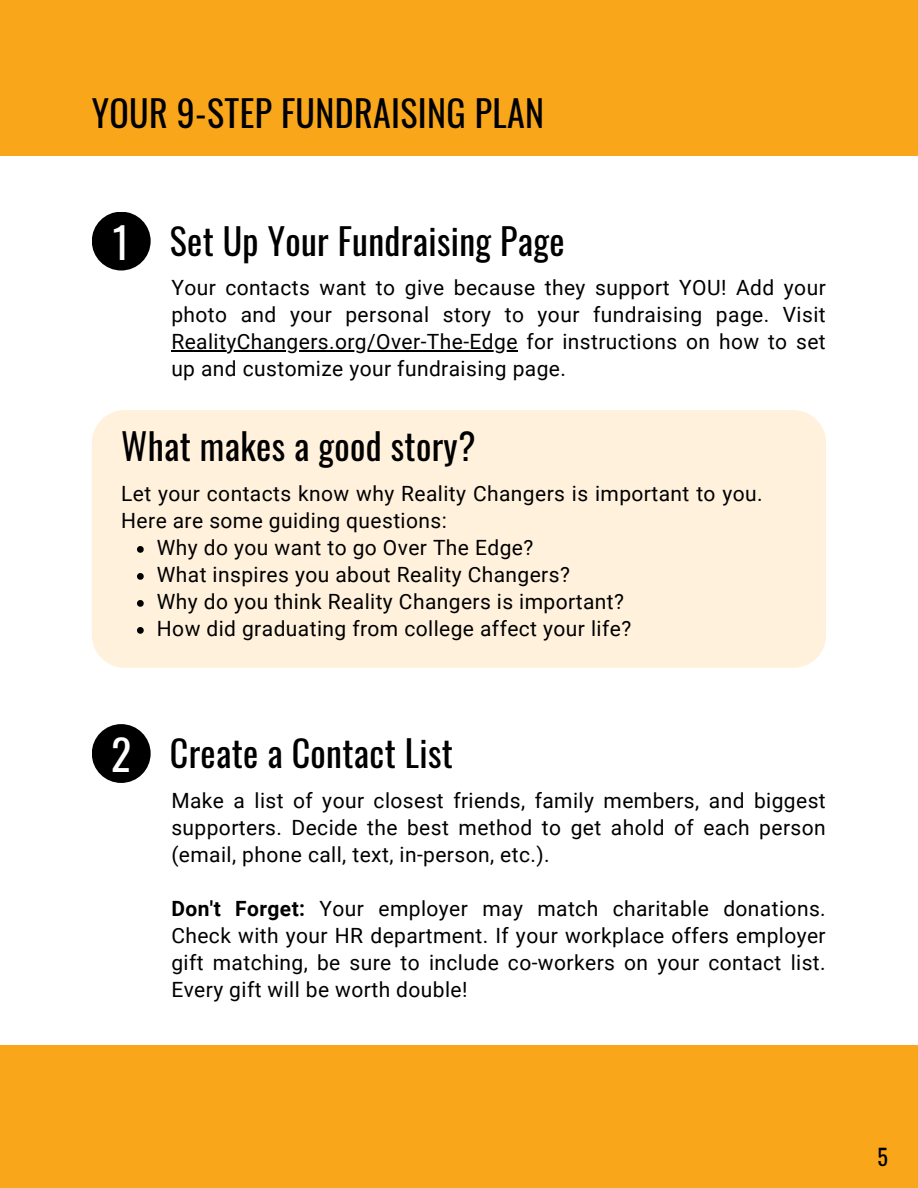
<style>
.page{position:relative;width:918px;height:1188px;background:#fff}
.page>*{position:absolute;margin:0;border:0;box-sizing:border-box;transform-origin:0 0}
.t1{font:36px "Oswald";letter-spacing:.01em;color:#000}
.t2{font:22.05px "Oswald";color:#000}
.t3{font:21px/27px "Roboto";letter-spacing:.02em;color:#000;text-align:justify}
.s1{font-size:42px;color:#fff}
.s2{font-weight:700}
</style>
<div class="page">
<div style="left:0;top:0;width:918px;height:155px;background:#faa61a"></div>
<div style="left:92px;top:212px;width:59px;height:59px;background:#000;border-radius:50%"></div>
<div style="left:92px;top:724px;width:59px;height:59px;background:#000;border-radius:50%"></div>
<hr style="left:171px;top:350px;width:347px;height:1px;background:#000">
<div style="left:0;top:1045px;width:918px;height:143px;background:#faa61a"></div>
<div style="left:92px;top:410px;width:734px;height:258px;background:#fff1dc;border-radius:33px"></div>
<svg style="left:137px;top:546px;width:7px;height:7px"></svg>
<svg style="left:137px;top:573px;width:7px;height:7px"></svg>
<svg style="left:137px;top:600px;width:7px;height:7px"></svg>
<svg style="left:137px;top:627px;width:7px;height:7px"></svg>
<h1 class="t1" style="left:92px;top:81px;width:454px">YOUR 9-STEP FUNDRAISING PLAN</h1>
<h1 class="t1" style="left:113px;top:209px;width:453px"><span class="s1">1</span> Set Up Your Fundraising Page</h1>
<p class="t3" style="left:171px;top:273px;width:656px">Your contacts want to give because they support YOU! Add your photo and your personal story to your fundraising page. Visit RealityChangers.org/Over-The-Edge for instructions on how to set up and customize your fundraising page.</p>
<h1 class="t1" style="left:121px;top:415px;width:356px">What makes a good story?</h1>
<p class="t3" style="left:121px;top:479px;width:643px">Let your contacts know why Reality Changers is important to you.</p>
<p class="t3" style="left:121px;top:506px;width:327px">Here are some guiding questions:</p>
<p class="t3" style="left:157px;top:533px;width:378px">Why do you want to go Over The Edge?</p>
<p class="t3" style="left:157px;top:560px;width:415px">What inspires you about Reality Changers?</p>
<p class="t3" style="left:157px;top:587px;width:469px">Why do you think Reality Changers is important?</p>
<p class="t3" style="left:157px;top:614px;width:476px">How did graduating from college affect your life?</p>
<h1 class="t1" style="left:111px;top:721px;width:343px"><span class="s1">2</span> Create a Contact List</h1>
<p class="t3" style="left:171px;top:786px;width:656px">Make a list of your closest friends, family members, and biggest supporters. Decide the best method to get ahold of each person (email, phone call, text, in-person, etc.).</p>
<p class="t3" style="left:171px;top:894px;width:656px"><span class="s2">Don't Forget:</span> Your employer may match charitable donations.<br>Check with your HR department. If your workplace offers employer gift matching, be sure to include co-workers on your contact list.<br>Every gift will be worth double!</p>
<p class="t2" style="left:877px;top:1137px;width:12px">5</p>
</div>
